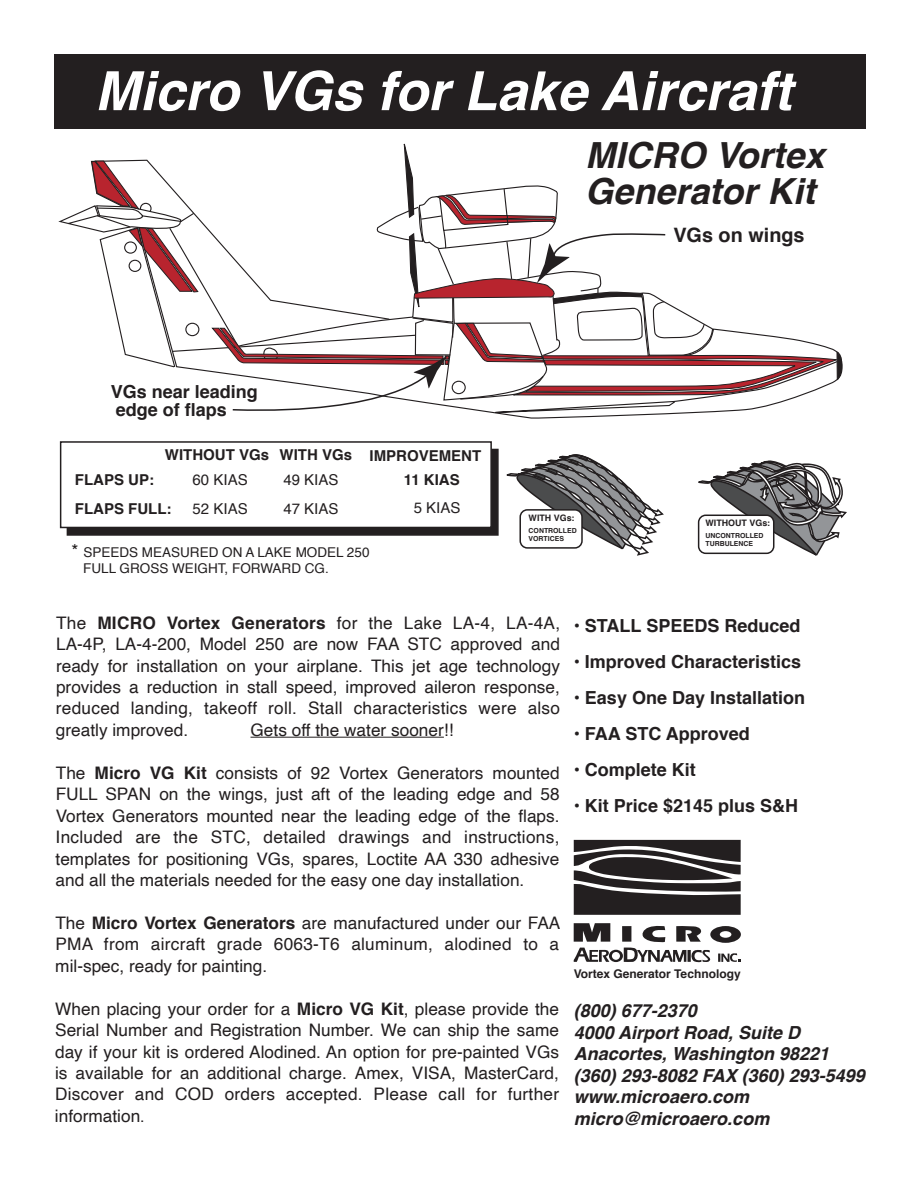
<style>
.page{position:relative;width:918px;height:1188px;background:#fff}
.page>*{position:absolute;margin:0;border:0;box-sizing:border-box;transform-origin:0 0}
.t1{font:italic 700 54px "Helvetica";color:#fff}
.t2{font:italic 700 36px/36px "Helvetica";color:#231f20}
.t3{font:700 19.8px "Helvetica";color:#231f20}
.t4{font:700 18px/18px "Helvetica";color:#231f20}
.t5{font:italic 700 18px/21.6px "Helvetica";color:#231f20}
.t6{font:17.25px/21.5px "Helvetica";color:#231f20;text-align:justify}
.t7{font:700 15px/28.5px "Helvetica";color:#231f20}
.t8{font:15px/28.5px "Helvetica";color:#231f20}
.t9{font:13.5px "Helvetica";color:#231f20}
.t10{font:700 12px "Helvetica";color:#231f20}
.t11{font:700 8.85px "Helvetica";color:#231f20}
.t12{font:700 6.9px/8.2px "Helvetica";color:#231f20}
.s1{font-size:18px}
.s2{font-weight:700}
.s3{font-size:16.05px}
</style>
<div class="page">
<div style="left:55px;top:54px;width:811px;height:75px;background:#231f20"></div>
<svg style="left:574px;top:840px;width:167px;height:75px;background:#4a4748"></svg>
<svg style="left:609px;top:950px;width:14px;height:12px"></svg>
<div style="left:612px;top:952px;width:8px;height:8px;background:#fff;border-radius:50%"></div>
<svg style="left:574px;top:948px;width:35px;height:14px"></svg>
<svg style="left:574px;top:923px;width:36px;height:19px"></svg>
<div style="left:622px;top:926px;width:9px;height:16px;background:#231f20"></div>
<svg style="left:624px;top:925px;width:87px;height:37px"></svg>
<div style="left:710px;top:926px;width:31px;height:17px;background:#231f20;border-radius:50%"></div>
<div style="left:720px;top:931px;width:11px;height:7px;background:#fff;border-radius:50%"></div>
<svg style="left:718px;top:953px;width:23px;height:9px"></svg>
<hr style="left:251px;top:737px;width:193px;height:1px;background:#231f20">
<svg style="left:697px;top:460px;width:150px;height:96px"></svg>
<div style="left:699px;top:515px;width:75px;height:38px;background:#fff;border-radius:7px"></div>
<div style="left:698px;top:515px;width:76px;height:39px;border:2px solid #231f20;border-radius:7px"></div>
<svg style="left:506px;top:454px;width:158px;height:102px"></svg>
<div style="left:520px;top:510px;width:62px;height:38px;background:#fff;border-radius:7px"></div>
<div style="left:519px;top:509px;width:64px;height:40px;border:2px solid #231f20;border-radius:7px"></div>
<div style="left:67px;top:449px;width:432px;height:87px;background:#231f20;border:2px solid #231f20"></div>
<div style="left:60px;top:441px;width:432px;height:87px;background:#fff;border:2px solid #231f20"></div>
<svg style="left:58px;top:143px;width:784px;height:274px"></svg>
<h1 class="t1" style="left:95px;top:47px;width:699px">Micro VGs for Lake Aircraft</h1>
<h2 class="t2" style="left:585px;top:138px;width:241px">MICRO Vortex<br>Generator Kit</h2>
<p class="t4" style="left:111px;top:383px;width:149px">VGs near leading edge of flaps</p>
<p class="t7" style="left:165px;top:441px;width:318px">WITHOUT VGs WITH VGs IMPROVEMENT</p>
<p class="t8" style="left:193px;top:466px;width:57px">60 KIAS<br>52 KIAS</p>
<p class="t8" style="left:283px;top:466px;width:57px">49 KIAS<br>47 KIAS</p>
<p class="t7" style="left:404px;top:466px;width:57px">11 KIAS</p>
<p class="t7" style="left:75px;top:466px;width:98px">FLAPS UP:<br>FLAPS FULL:</p>
<p class="t8" style="left:414px;top:494px;width:48px">5 KIAS</p>
<p class="t9" style="left:71px;top:542px;width:300px"><span class="s1">*</span> SPEEDS MEASURED ON A LAKE MODEL 250</p>
<p class="t9" style="left:83px;top:557px;width:247px">FULL GROSS WEIGHT, FORWARD CG.</p>
<p class="t11" style="left:529px;top:511px;width:47px">WITH VGs:</p>
<p class="t12" style="left:529px;top:527px;width:50px">CONTROLLED<br>VORTICES</p>
<p class="t3" style="left:673px;top:219px;width:133px">VGs on wings</p>
<p class="t11" style="left:706px;top:516px;width:66px">WITHOUT VGs:</p>
<p class="t12" style="left:706px;top:532px;width:60px">UNCONTROLLED<br>TURBULENCE</p>
<p class="t6" style="left:56px;top:612px;width:506px">The <span class="s2">MICRO Vortex Generators</span> for the Lake LA-4, LA-4A, LA-4P, LA-4-200, Model 250 are now FAA STC approved and ready for installation on your airplane. This jet age technology provides a reduction in stall speed, improved aileron response, reduced landing, takeoff roll. Stall characteristics were also greatly improved.</p>
<p class="t6" style="left:251px;top:720px;width:204px">Gets off the water sooner!!</p>
<p class="t6" style="left:56px;top:763px;width:506px">The <span class="s2">Micro VG Kit</span> consists of 92 Vortex Generators mounted FULL SPAN on the wings, just aft of the leading edge and 58<br>Vortex Generators mounted near the leading edge of the flaps.<br>Included are the STC, detailed drawings and instructions, templates for positioning VGs, spares, Loctite AA 330 adhesive and all the materials needed for the easy one day installation.</p>
<p class="t6" style="left:55px;top:913px;width:507px">The <span class="s2">Micro Vortex Generators</span> are manufactured under our FAA PMA from aircraft grade 6063-T6 aluminum, alodined to a mil-spec, ready for painting.</p>
<p class="t6" style="left:55px;top:998px;width:506px">When placing your order for a <span class="s2">Micro VG Kit</span>, please provide the Serial Number and Registration Number. We can ship the same day if your kit is ordered Alodined. An option for pre-painted VGs is available for an additional charge. Amex, VISA, MasterCard, Discover and COD orders accepted. Please call for further information<span class="s3">.</span></p>
<p class="t4" style="left:574px;top:617px;width:228px">• STALL SPEEDS Reduced</p>
<p class="t4" style="left:574px;top:653px;width:229px">• Improved Characteristics</p>
<p class="t4" style="left:574px;top:689px;width:233px">• Easy One Day Installation</p>
<p class="t4" style="left:574px;top:725px;width:178px">• FAA STC Approved</p>
<p class="t4" style="left:574px;top:761px;width:124px">• Complete Kit</p>
<p class="t4" style="left:574px;top:797px;width:226px">• Kit Price $2145 plus S&amp;H</p>
<p class="t10" style="left:574px;top:964px;width:168px">Vortex Generator Technology</p>
<p class="t5" style="left:574px;top:1000px;width:293px">(800) 677-2370<br>4000 Airport Road, Suite D<br>Anacortes, Washington 98221 (360) 293-8082 FAX (360) 293-5499 www.microaero.com micro@microaero.com</p>
</div>
